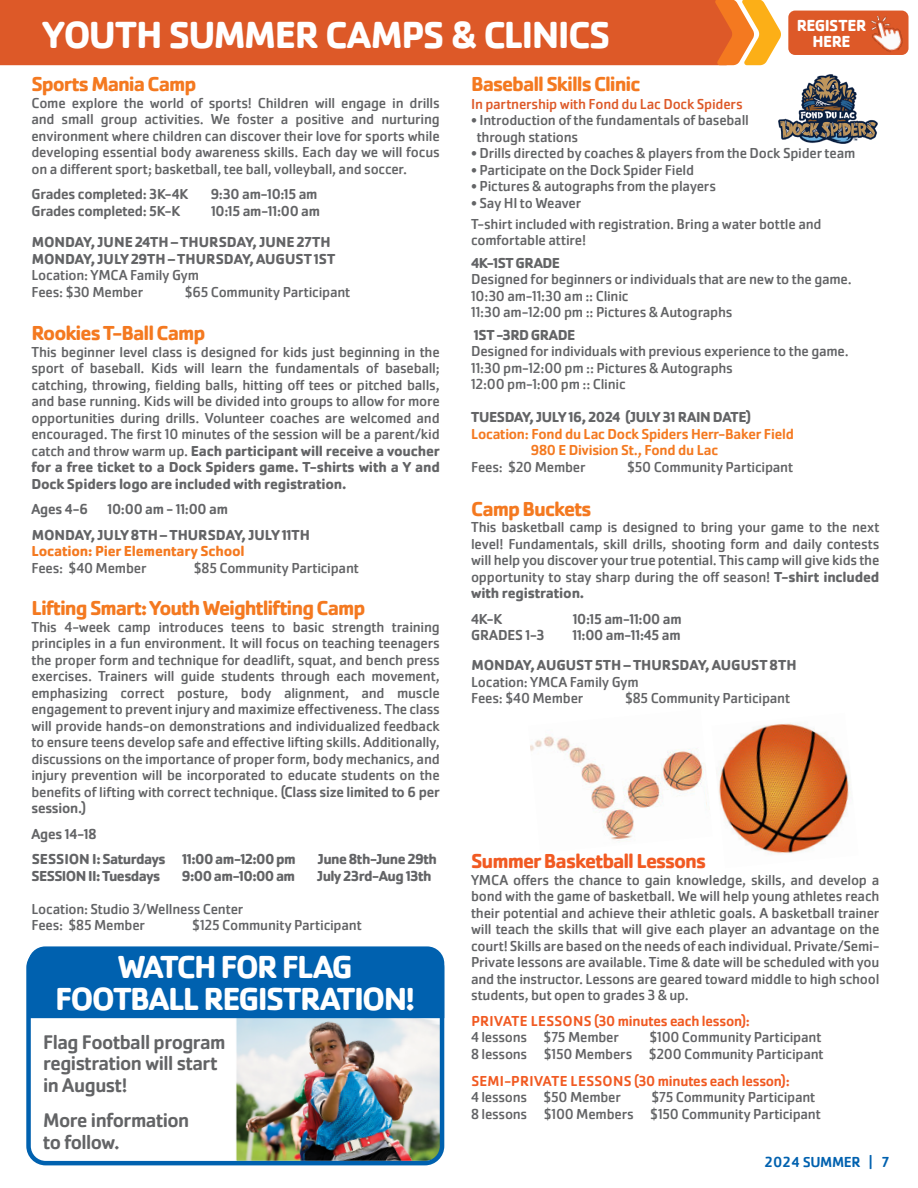
<style>
.page{position:relative;width:918px;height:1188px;background:#fff}
.page>*{position:absolute;margin:0;border:0;box-sizing:border-box;transform-origin:0 0}
.t1{font:700 39px "Cachet";letter-spacing:-.04em;color:#fff}
.t2{font:700 33.15px/31.3px "Cachet Pro";letter-spacing:-.05em;color:#fff;text-align:center}
.t3{font:700 21px "Cachet Pro";letter-spacing:-.05em;color:#f47920}
.t4{font:700 21px "Cachet Pro";letter-spacing:-.045em;color:#f15a22}
.t5{font:500 20.55px/21.6px "Cachet Pro";letter-spacing:-.025em;color:#636466}
.t6{font:700 16.5px/16.5px "Cachet";letter-spacing:-.035em;color:#fff;text-align:center}
.t7{font:15px/16.5px "Cachet Pro";letter-spacing:-.015em;color:#636466}
.t8{font:700 15px "Cachet Pro";letter-spacing:-.025em;color:#636466}
.t9{font:500 15px "Cachet Pro";letter-spacing:-.015em;color:#636466}
.t10{font:700 15px/16.5px "Cachet Pro";color:#636466}
.t11{font:500 15px "Cachet Pro";letter-spacing:-.01em;color:#f15a22}
.t12{font:500 15px/16.5px "Cachet Pro";letter-spacing:-.015em;color:#f47920}
.t13{font:15px "Cachet Pro";letter-spacing:-.015em;color:#dd5928}
.t14{font:700 15px "Cachet Pro";letter-spacing:-.015em;color:#f47920}
.t15{font:500 15px "Cachet";letter-spacing:-.025em;color:#0061af}
.s1{font-weight:700}
.s2{font-weight:500}
</style>
<div class="page">
<img style="left:778px;top:74px;width:100px;height:70px">
<div style="left:0;top:0;width:715px;height:65px;background:#dd5928"></div>
<svg style="left:715px;top:0;width:66px;height:65px"></svg>
<div style="left:788px;top:11px;width:121px;height:44px;background:#dd5928;border-radius:7px"></div>
<img style="left:863px;top:10px;width:46px;height:45px">
<img style="left:28px;top:946px;width:417px;height:217px">
<img style="left:530px;top:736px;width:180px;height:105px">
<img style="left:719px;top:722px;width:132px;height:132px">
<h1 class="t1" style="left:41px;top:10px;width:571px">YOUTH SUMMER CAMPS &amp; CLINICS</h1>
<p class="t6" style="left:797px;top:17px;width:71px">REGISTER<br>HERE</p>
<h3 class="t3" style="left:31px;top:71px;width:167px">Sports Mania Camp</h3>
<p class="t7" style="left:31px;top:95px;width:410px;text-align:justify">Come explore the world of sports! Children will engage in drills and small group activities. We foster a positive and nurturing environment where children can discover their love for sports while developing essential body awareness skills. Each day we will focus on a different sport; basketball, tee ball, volleyball, and soccer.</p>
<p class="t9" style="left:31px;top:186px;width:158px">Grades completed: 3K-4K</p>
<p class="t9" style="left:211px;top:186px;width:108px">9:30 am-10:15 am</p>
<p class="t9" style="left:31px;top:202px;width:150px">Grades completed: 5K-K</p>
<p class="t9" style="left:211px;top:202px;width:110px">10:15 am-11:00 am</p>
<p class="t10" style="left:32px;top:234px;width:305px">MONDAY, JUNE 24TH – THURSDAY, JUNE 27TH<br>MONDAY, JULY 29TH – THURSDAY, AUGUST 1ST</p>
<p class="t7" style="left:31px;top:267px;width:169px">Location: YMCA Family Gym<br>Fees: $30 Member</p>
<p class="t7" style="left:185px;top:284px;width:167px">$65 Community Participant</p>
<h3 class="t3" style="left:31px;top:320px;width:176px">Rookies T-Ball Camp</h3>
<p class="t7" style="left:31px;top:344px;width:410px;text-align:justify">This beginner level class is designed for kids just beginning in the sport of baseball. Kids will learn the fundamentals of baseball; catching, throwing, fielding balls, hitting off tees or pitched balls, and base running. Kids will be divided into groups to allow for more opportunities during drills. Volunteer coaches are welcomed and encouraged. The first 10 minutes of the session will be a parent/kid catch and throw warm up. <span class="s1">Each participant will receive a voucher for a free ticket to a Dock Spiders game. T-shirts with a Y and Dock Spiders logo are included with registration.</span></p>
<p class="t9" style="left:31px;top:500px;width:58px">Ages 4-6</p>
<p class="t9" style="left:108px;top:500px;width:122px">10:00 am - 11:00 am</p>
<p class="t10" style="left:32px;top:526px;width:280px">MONDAY, JULY 8TH – THURSDAY, JULY 11TH</p>
<p class="t14" style="left:31px;top:542px;width:215px">Location: Pier Elementary School</p>
<p class="t7" style="left:31px;top:560px;width:117px">Fees: $40 Member</p>
<p class="t7" style="left:194px;top:560px;width:167px">$85 Community Participant</p>
<h3 class="t3" style="left:31px;top:595px;width:336px">Lifting Smart: Youth Weightlifting Camp</h3>
<p class="t7" style="left:31px;top:618px;width:410px;text-align:justify">This 4-week camp introduces teens to basic strength training principles in a fun environment. It will focus on teaching teenagers the proper form and technique for deadlift, squat, and bench press exercises. Trainers will guide students through each movement, emphasizing correct posture, body alignment, and muscle engagement to prevent injury and maximize effectiveness. The class will provide hands-on demonstrations and individualized feedback to ensure teens develop safe and effective lifting skills. Additionally, discussions on the importance of proper form, body mechanics, and injury prevention will be incorporated to educate students on the benefits of lifting with correct technique. <span class="s2">(Class size limited to 6 per session.)</span></p>
<p class="t9" style="left:31px;top:825px;width:67px">Ages 14-18</p>
<p class="t8" style="left:32px;top:850px;width:266px">SESSION I: Saturdays 11:00 am-12:00 pm</p>
<p class="t8" style="left:318px;top:850px;width:121px">June 8th-June 29th</p>
<p class="t8" style="left:31px;top:866px;width:130px">SESSION II: Tuesdays</p>
<p class="t8" style="left:182px;top:866px;width:115px">9:00 am-10:00 am</p>
<p class="t8" style="left:317px;top:866px;width:116px">July 23rd-Aug 13th</p>
<p class="t7" style="left:31px;top:900px;width:213px">Location: Studio 3/Wellness Center<br>Fees: $85 Member</p>
<p class="t7" style="left:192px;top:917px;width:171px">$125 Community Participant</p>
<h2 class="t2" style="left:55px;top:952px;width:362px">WATCH FOR FLAG<br>FOOTBALL REGISTRATION!</h2>
<h3 class="t5" style="left:43px;top:1031px;width:184px">Flag Football program registration will start in August!</h3>
<h3 class="t5" style="left:43px;top:1110px;width:148px">More information to follow.</h3>
<h3 class="t3" style="left:471px;top:71px;width:171px">Baseball Skills Clinic</h3>
<p class="t13" style="left:471px;top:95px;width:273px">In partnership with Fond du Lac Dock Spiders</p>
<p class="t7" style="left:477px;top:112px;width:274px;text-indent:-6px">• Introduction of the fundamentals of baseball through stations</p>
<p class="t7" style="left:471px;top:145px;width:386px">• Drills directed by coaches &amp; players from the Dock Spider team</p>
<p class="t7" style="left:471px;top:162px;width:225px">• Participate on the Dock Spider Field</p>
<p class="t7" style="left:471px;top:178px;width:246px">• Pictures &amp; autographs from the players</p>
<p class="t7" style="left:471px;top:193px;width:352px;line-height:21px">• Say HI to Weaver<br>T-shirt included with registration. Bring a water bottle and</p>
<p class="t7" style="left:471px;top:232px;width:117px">comfortable attire!</p>
<p class="t8" style="left:471px;top:253px;width:91px">4K-1ST GRADE</p>
<p class="t7" style="left:471px;top:271px;width:382px">Designed for beginners or individuals that are new to the game.<br>10:30 am-11:30 am :: Clinic<br>11:30 am-12:00 pm :: Pictures &amp; Autographs</p>
<p class="t8" style="left:474px;top:325px;width:103px">1ST -3RD GRADE</p>
<p class="t7" style="left:471px;top:343px;width:379px">Designed for individuals with previous experience to the game.<br>11:30 pm-12:00 pm :: Pictures &amp; Autographs<br>12:00 pm-1:00 pm :: Clinic</p>
<p class="t8" style="left:471px;top:408px;width:282px">TUESDAY, JULY 16, 2024 (JULY 31 RAIN DATE)</p>
<p class="t12" style="left:531px;top:426px;width:265px;text-indent:-60px">Location: Fond du Lac Dock Spiders Herr-Baker Field<br>980 E Division St., Fond du Lac</p>
<p class="t7" style="left:471px;top:459px;width:116px">Fees: $20 Member</p>
<p class="t7" style="left:627px;top:459px;width:167px">$50 Community Participant</p>
<h3 class="t3" style="left:471px;top:496px;width:122px">Camp Buckets</h3>
<p class="t7" style="left:471px;top:519px;width:410px;text-align:justify">This basketball camp is designed to bring your game to the next level! Fundamentals, skill drills, shooting form and daily contests will help you discover your true potential. This camp will give kids the opportunity to stay sharp during the off season! <span class="s1">T-shirt included with registration.</span></p>
<p class="t9" style="left:471px;top:610px;width:33px">4K-K</p>
<p class="t9" style="left:573px;top:610px;width:110px">10:15 am-11:00 am</p>
<p class="t9" style="left:471px;top:626px;width:75px">GRADES 1-3</p>
<p class="t9" style="left:572px;top:626px;width:110px">11:00 am-11:45 am</p>
<p class="t10" style="left:471px;top:657px;width:327px">MONDAY, AUGUST 5TH – THURSDAY, AUGUST 8TH</p>
<p class="t7" style="left:471px;top:674px;width:169px">Location: YMCA Family Gym<br>Fees: $40 Member</p>
<p class="t7" style="left:625px;top:690px;width:167px">$85 Community Participant</p>
<h3 class="t4" style="left:471px;top:848px;width:237px">Summer Basketball Lessons</h3>
<p class="t7" style="left:471px;top:872px;width:410px;text-align:justify">YMCA offers the chance to gain knowledge, skills, and develop a bond with the game of basketball. We will help young athletes reach their potential and achieve their athletic goals. A basketball trainer will teach the skills that will give each player an advantage on the court! Skills are based on the needs of each individual. Private/Semi-Private lessons are available. Time &amp; date will be scheduled with you and the instructor. Lessons are geared toward middle to high school students, but open to grades 3 &amp; up.</p>
<p class="t11" style="left:471px;top:1012px;width:280px">PRIVATE LESSONS (30 minutes each lesson):</p>
<p class="t7" style="left:471px;top:1029px;width:149px">4 lessons $75 Member</p>
<p class="t7" style="left:471px;top:1029px;width:354px;text-align:right">$100 Community Participant<br>8 lessons $150 Members $200 Community Participant</p>
<p class="t11" style="left:471px;top:1072px;width:320px">SEMI-PRIVATE LESSONS (30 minutes each lesson):</p>
<p class="t7" style="left:471px;top:1089px;width:151px">4 lessons $50 Member</p>
<p class="t7" style="left:471px;top:1089px;width:351px;text-indent:180px">$75 Community Participant<br>8 lessons $100 Members $150 Community Participant</p>
<p class="t15" style="left:764px;top:1153px;width:127px">2024 SUMMER | 7</p>
</div>
